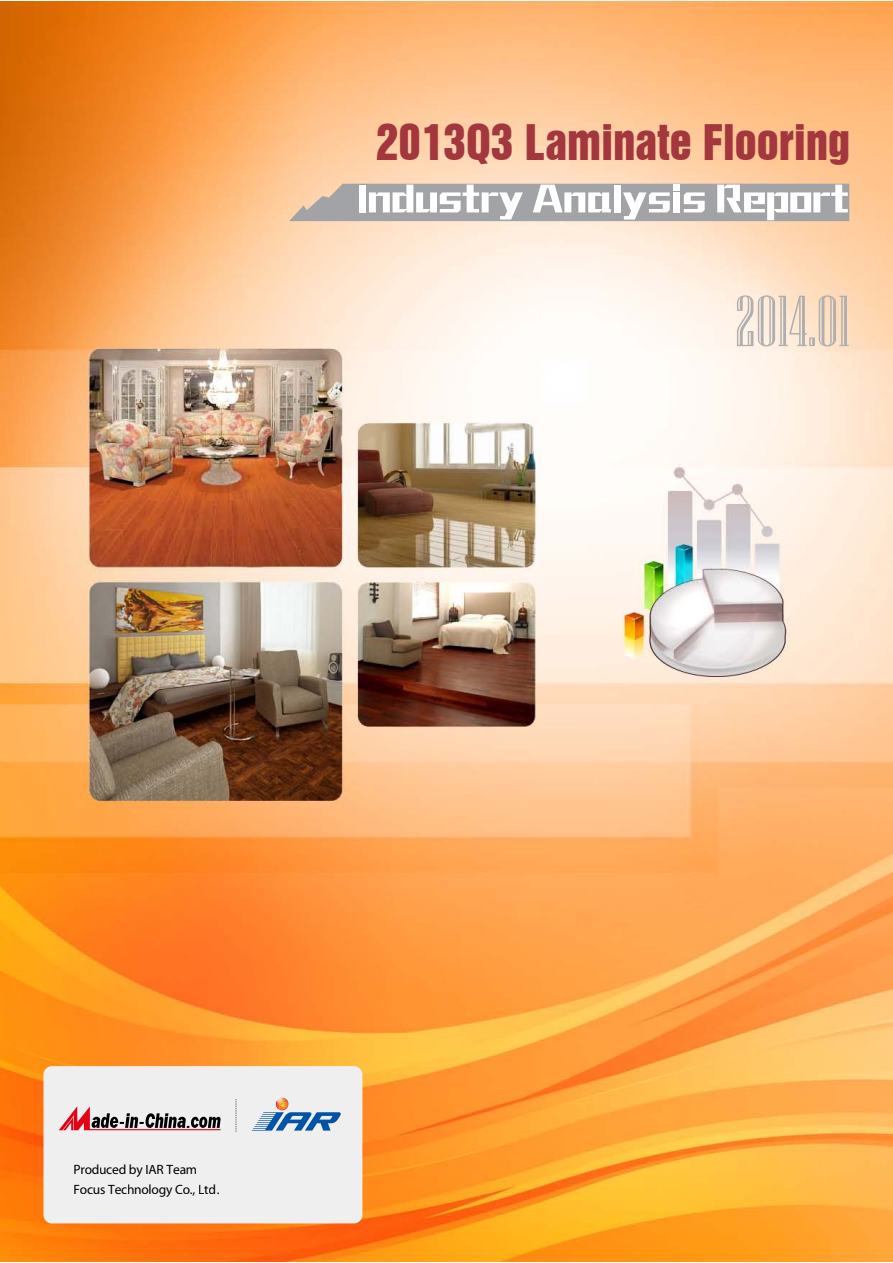
<style>
.page{position:relative;width:893px;height:1263px;background:#fff}
.page>*{position:absolute;margin:0;border:0;box-sizing:border-box;transform-origin:0 0}
.t1{font:72px "Niagara Engraved";color:#afafaf}
.t2{font:45px "Swiss 921 BT Regular A";color:#a4363d}
.t3{font:13.5px/19.5px "Myriad Pro";letter-spacing:-.015em;color:#000}
</style>
<div class="page">
<img style="left:0;top:1px;width:893px;height:1260px">
<div style="left:43px;top:1066px;width:319px;height:157px;background:#efefef;border-radius:9px"></div>
<svg style="left:253px;top:1097px;width:88px;height:33px"></svg>
<svg style="left:59px;top:1106px;width:162px;height:24px"></svg>
<svg style="left:236px;top:1099px;width:1px;height:33px"></svg>
<svg style="left:289px;top:184px;width:560px;height:37px"></svg>
<h2 class="t2" style="left:376px;top:113px;width:476px">2013Q3 Laminate Flooring</h2>
<h1 class="t1" style="left:735px;top:283px;width:116px">2014.01</h1>
<p class="t3" style="left:74px;top:1160px;width:147px">Produced by IAR Team<br>Focus Technology Co., Ltd.</p>
</div>
